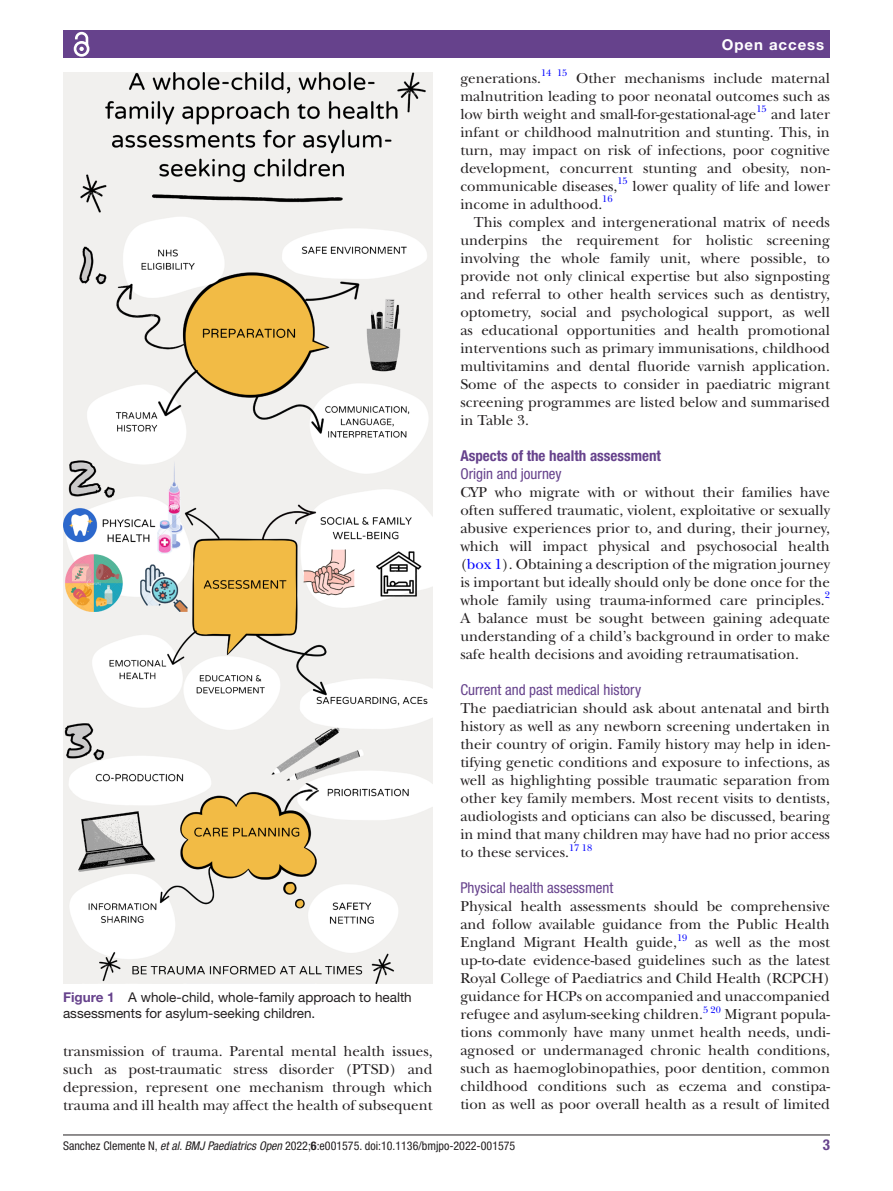
<style>
.page{position:relative;width:893px;height:1191px;background:#fff}
.page>*{position:absolute;margin:0;border:0;box-sizing:border-box;transform-origin:0 0}
.t1{font:15px/18px "New Baskerville";color:#231f20;text-align:justify}
.t2{font:condensed 15px "Helvetica Neue LT Std";color:#66428c}
.t3{font:700 condensed 15px "Helvetica Neue LT Std";color:#66428c}
.t4{font:700 15px "Helvetica Neue LT Std";letter-spacing:.065em;color:#fff}
.t5{font:13.5px/16.5px "Helvetica Neue LT Std";color:#231f20}
.t6{font:condensed 12px "Helvetica Neue LT Std";color:#231f20}
.t7{font:9.9px "New Baskerville";color:#00f}
.s1{font-weight:700;color:#66428c}
.s2{color:#00f}
.s3{font-style:italic}
.s4{font-weight:700}
</style>
<div class="page">
<hr style="left:63px;top:1134px;width:767px;height:1px;background:#231f20">
<div style="left:63px;top:31px;width:767px;height:27px;background:#66428c"></div>
<svg style="left:73px;top:31px;width:17px;height:26px"></svg>
<img style="left:63px;top:73px;width:370px;height:910px">
<p class="t5" style="left:63px;top:988px;width:350px"><span class="s1">Figure 1</span> A whole-child, whole-family approach to health assessments for asylum-seeking children.</p>
<p class="t1" style="left:63px;top:1041px;width:371px">transmission of trauma. Parental mental health issues, such as post-traumatic stress disorder (PTSD) and depression, represent one mechanism through which trauma and ill health may affect the health of subsequent</p>
<p class="t4" style="left:722px;top:35px;width:104px">Open access</p>
<p class="t7" style="left:541px;top:67px;width:28px">14 15</p>
<p class="t1" style="left:460px;top:69px;width:371px;text-indent:116px">Other mechanisms include maternal malnutrition leading to poor neonatal outcomes such as low birth weight and small-for-gestational-age</p>
<p class="t1" style="left:460px;top:69px;width:82px">generations.</p>
<p class="t7" style="left:756px;top:103px;width:12px">15</p>
<p class="t1" style="left:460px;top:105px;width:371px;text-indent:311px">and later infant or childhood malnutrition and stunting. This, in turn, may impact on risk of infections, poor cognitive development, concurrent stunting and obesity, non&shy;communicable diseases,</p>
<p class="t7" style="left:617px;top:175px;width:12px">15</p>
<p class="t1" style="left:632px;top:177px;width:199px">lower quality of life and lower</p>
<p class="t1" style="left:460px;top:195px;width:143px">income in adulthood.</p>
<p class="t7" style="left:602px;top:193px;width:12px">16</p>
<p class="t1" style="left:460px;top:213px;width:371px;text-indent:14px">This complex and intergenerational matrix of needs underpins the requirement for holistic screening involving the whole family unit, where possible, to provide not only clinical expertise but also signposting and referral to other health services such as dentistry, optometry, social and psychological support, as well as educational opportunities and health promotional interventions such as primary immunisations, childhood multivitamins and dental fluoride varnish application.<br>Some of the aspects to consider in paediatric migrant screening programmes are listed below and summarised in Table 3.</p>
<p class="t3" style="left:460px;top:447px;width:202px">Aspects of the health assessment</p>
<p class="t2" style="left:460px;top:465px;width:103px">Origin and journey</p>
<p class="t1" style="left:460px;top:483px;width:371px">CYP who migrate with or without their families have often suffered traumatic, violent, exploitative or sexually abusive experiences prior to, and during, their journey, which will impact physical and psychosocial health (<span class="s2">box 1</span>). Obtaining a description of the migration journey is important but ideally should only be done once for the whole family using trauma-informed care principles.</p>
<p class="t7" style="left:825px;top:589px;width:7px">2</p>
<p class="t1" style="left:460px;top:609px;width:371px">A balance must be sought between gaining adequate understanding of a child’s background in order to make safe health decisions and avoiding retraumatisation.</p>
<p class="t2" style="left:460px;top:681px;width:182px">Current and past medical history</p>
<p class="t1" style="left:460px;top:699px;width:371px">The paediatrician should ask about antenatal and birth history as well as any newborn screening undertaken in their country of origin. Family history may help in iden&shy;tifying genetic conditions and exposure to infections, as well as highlighting possible traumatic separation from other key family members. Most recent visits to dentists, audiologists and opticians can also be discussed, bearing in mind that many children may have had no prior access to these services.</p>
<p class="t7" style="left:569px;top:841px;width:25px">17 18</p>
<p class="t2" style="left:460px;top:879px;width:154px">Physical health assessment</p>
<p class="t1" style="left:460px;top:897px;width:371px">Physical health assessments should be comprehensive and follow available guidance from the Public Health England Migrant Health guide,</p>
<p class="t7" style="left:677px;top:931px;width:12px">19</p>
<p class="t1" style="left:460px;top:933px;width:371px;text-indent:235px">as well as the most up-to-date evidence-based guidelines such as the latest Royal College of Paediatrics and Child Health (RCPCH) guidance for HCPs on accompanied and unaccompanied refugee and asylum-seeking children.</p>
<p class="t7" style="left:703px;top:1003px;width:19px">5 20</p>
<p class="t1" style="left:460px;top:1005px;width:371px;text-indent:264px">Migrant popula&shy;tions commonly have many unmet health needs, undi&shy;agnosed or undermanaged chronic health conditions, such as haemoglobinopathies, poor dentition, common childhood conditions such as eczema and constipa&shy;tion as well as poor overall health as a result of limited</p>
<p class="t6" style="left:63px;top:1138px;width:454px">Sanchez Clemente N, <span class="s3">et al</span>. <span class="s3">BMJ Paediatrics Open</span> 2022;<span class="s4">6</span>:e001575. doi:10.1136/bmjpo-2022-001575</p>
<p class="t3" style="left:823px;top:1135px;width:9px">3</p>
</div>
